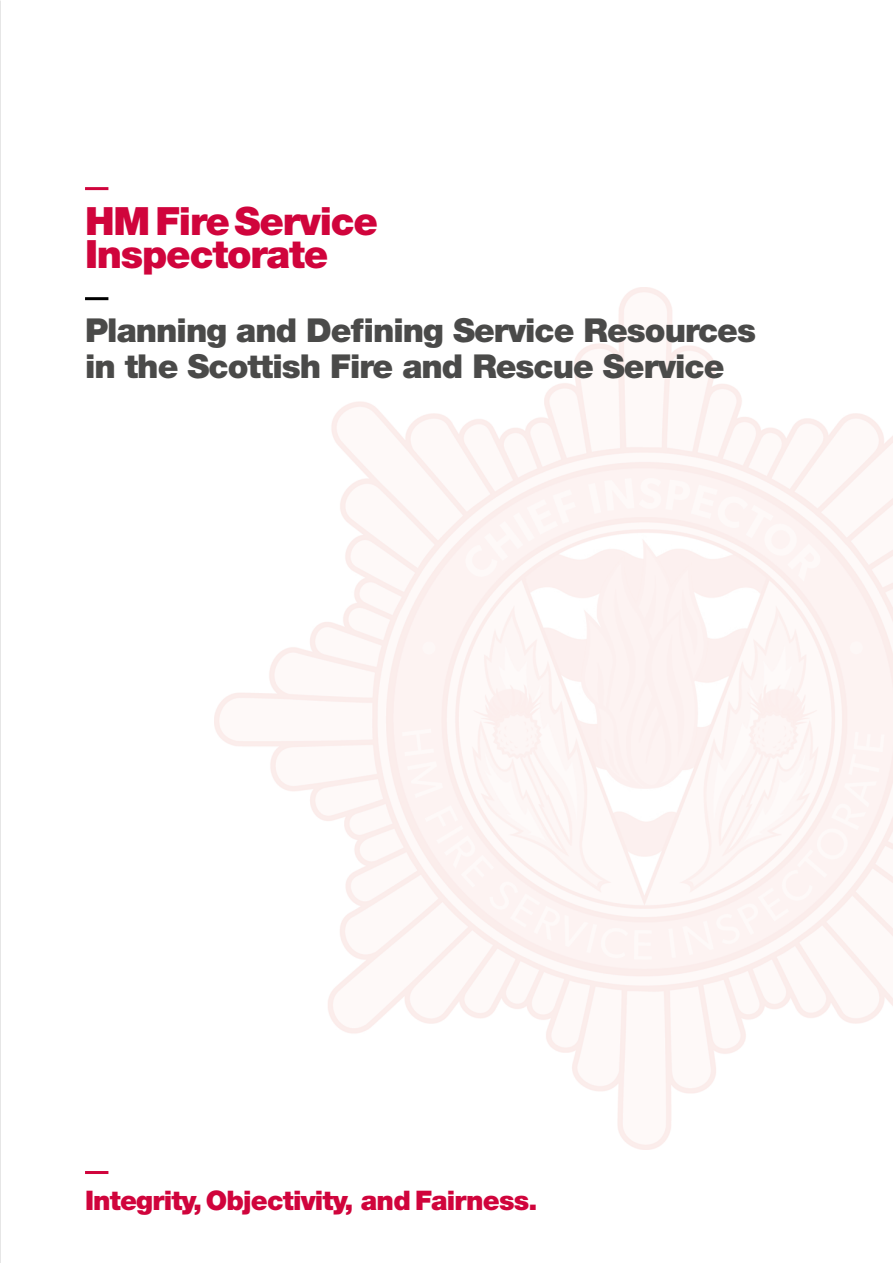
<style>
.page{position:relative;width:893px;height:1263px;background:#fff}
.page>*{position:absolute;margin:0;border:0;box-sizing:border-box;transform-origin:0 0}
.t1{font:900 39px/33px "Helvetica Neue LT";letter-spacing:-.03em;color:#d0043c}
.t2{font:900 33px/36px "Helvetica Neue LT";letter-spacing:-.03em;color:#4a4a49}
.t3{font:900 27px "Helvetica Neue LT";letter-spacing:-.03em;color:#d0043c}
</style>
<div class="page">
<img style="left:215px;top:288px;width:678px;height:862px">
<hr style="left:85px;top:187px;width:23px;height:3px;background:#d0043c">
<hr style="left:85px;top:297px;width:23px;height:3px;background:#000">
<hr style="left:85px;top:1171px;width:23px;height:3px;background:#d0043c">
<p class="t1" style="left:85px;top:204px;width:295px">HM Fire Service<br>Inspectorate</p>
<p class="t2" style="left:85px;top:312px;width:672px">Planning and Defining Service Resources in the Scottish Fire and Rescue Service</p>
<p class="t3" style="left:85px;top:1184px;width:454px">Integrity, Objectivity, and Fairness.</p>
</div>
